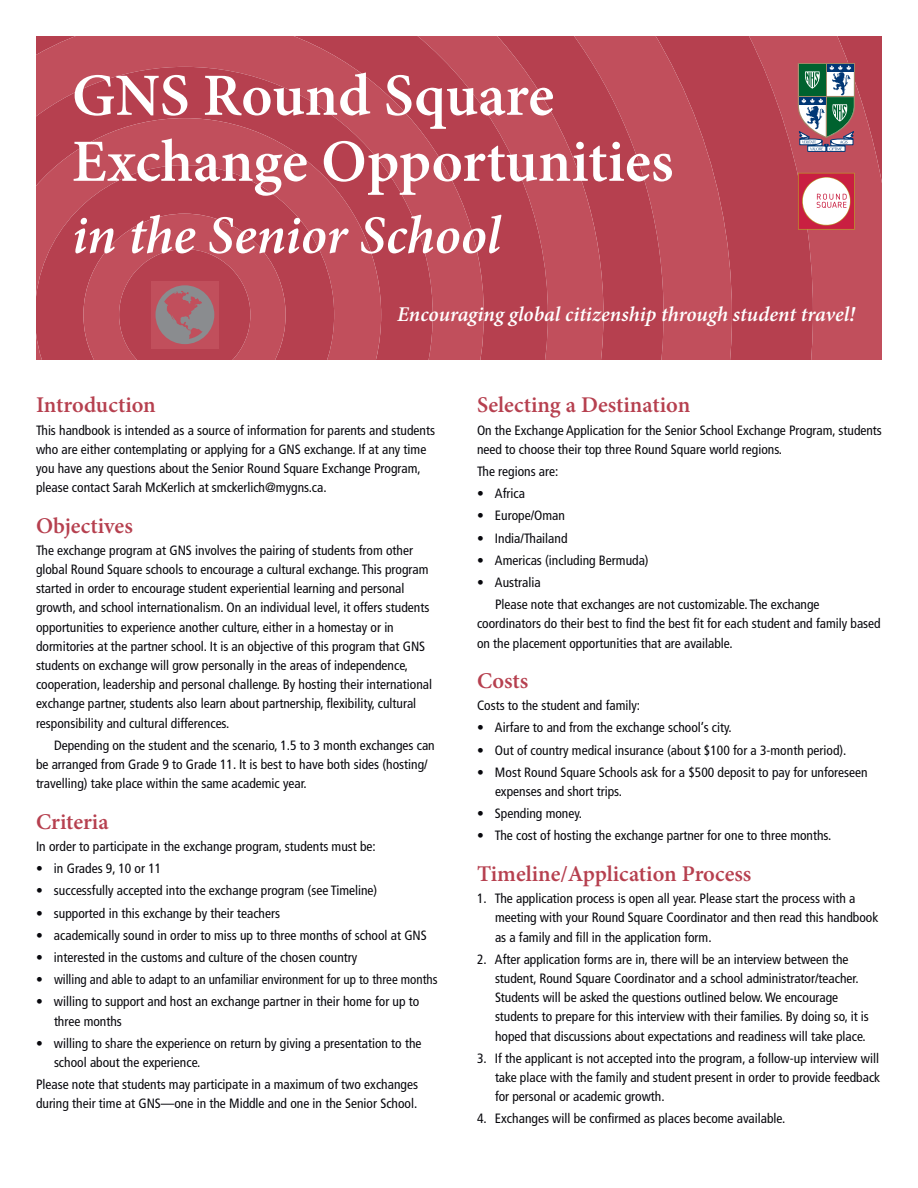
<style>
.page{position:relative;width:918px;height:1188px;background:#fff}
.page>*{position:absolute;margin:0;border:0;box-sizing:border-box;transform-origin:0 0}
._1st_order_large{font:600 60px/66px "Minion Pro";color:#fff}
._1st_order_large-2{font:italic 600 54px "Minion Pro";letter-spacing:-.005em;color:#fff}
._1st_order{font:600 22.5px "Minion Pro";color:#b6404f}
.pull_quote{font:italic 600 21px "Minion Pro";color:#fff}
.bullet{font:condensed 13.5px/19.2px "Frutiger LT Std";color:#08080d}
.body_copy{font:condensed 13.5px/19.2px "Frutiger LT Std";color:#08080d}
.body_2nd{font:condensed 13.5px/19.2px "Frutiger LT Std";color:#08080d}
</style>
<div class="page">
<div style="left:813px;top:230px;width:69px;height:130px;background:#c14f5c"></div>
<div style="left:732px;top:36px;width:81px;height:324px;background:#b6404f"></div>
<svg style="left:664px;top:36px;width:68px;height:324px;background:#bd4a58"></svg>
<svg style="left:603px;top:36px;width:61px;height:324px;background:#ba4654"></svg>
<svg style="left:548px;top:36px;width:55px;height:324px;background:#bc4957"></svg>
<svg style="left:484px;top:36px;width:64px;height:324px;background:#ba4554"></svg>
<svg style="left:36px;top:36px;width:448px;height:324px;background:#bd4a57"></svg>
<svg style="left:36px;top:67px;width:397px;height:293px;background:#ba4554"></svg>
<svg style="left:36px;top:118px;width:345px;height:242px;background:#bc4957"></svg>
<svg style="left:36px;top:165px;width:298px;height:195px;background:#b94553"></svg>
<svg style="left:83px;top:214px;width:203px;height:146px;background:#b94d5a"></svg>
<svg style="left:778px;top:36px;width:104px;height:194px;background:#b0666e"></svg>
<p class="_1st_order_large" style="left:72px;top:62px;width:603px">GNS Round Square<br>Exchange Opportunities</p>
<p class="_1st_order_large-2" style="left:72px;top:198px;width:430px">in the Senior School</p>
<p class="pull_quote" style="left:397px;top:300px;width:459px">Encouraging global citizenship through student travel!</p>
<p class="_1st_order" style="left:36px;top:390px;width:121px">Introduction</p>
<p class="body_copy" style="left:36px;top:420px;width:401px">This handbook is intended as a source of information for parents and students who are either contemplating or applying for a GNS exchange. If at any time you have any questions about the Senior Round Square Exchange Program, please contact Sarah McKerlich at smckerlich@mygns.ca.</p>
<p class="_1st_order" style="left:36px;top:510px;width:98px">Objectives</p>
<p class="body_copy" style="left:36px;top:541px;width:398px">The exchange program at GNS involves the pairing of students from other global Round Square schools to encourage a cultural exchange. This program started in order to encourage student experiential learning and personal growth, and school internationalism. On an individual level, it offers students opportunities to experience another culture, either in a homestay or in dormitories at the partner school. It is an objective of this program that GNS students on exchange will grow personally in the areas of independence, cooperation, leadership and personal challenge. By hosting their international exchange partner, students also learn about partnership, flexibility, cultural responsibility and cultural differences.</p>
<p class="body_2nd" style="left:36px;top:736px;width:400px;text-indent:18px">Depending on the student and the scenario, 1.5 to 3 month exchanges can be arranged from Grade 9 to Grade 11. It is best to have both sides (hosting/ travelling) take place within the same academic year.</p>
<p class="_1st_order" style="left:36px;top:806px;width:74px">Criteria</p>
<p class="body_copy" style="left:36px;top:837px;width:341px">In order to participate in the exchange program, students must be:</p>
<p class="bullet" style="left:36px;top:859px;width:127px">• in Grades 9, 10 or 11</p>
<p class="bullet" style="left:36px;top:881px;width:343px">• successfully accepted into the exchange program (see Timeline)</p>
<p class="bullet" style="left:36px;top:903px;width:246px">• supported in this exchange by their teachers</p>
<p class="bullet" style="left:36px;top:926px;width:392px">• academically sound in order to miss up to three months of school at GNS</p>
<p class="bullet" style="left:36px;top:948px;width:323px">• interested in the customs and culture of the chosen country</p>
<p class="bullet" style="left:36px;top:970px;width:403px">• willing and able to adapt to an unfamiliar environment for up to three months</p>
<p class="bullet" style="left:54px;top:992px;width:367px;text-indent:-18px">• willing to support and host an exchange partner in their home for up to three months</p>
<p class="bullet" style="left:54px;top:1034px;width:369px;text-indent:-18px">• willing to share the experience on return by giving a presentation to the school about the experience.</p>
<p class="body_copy" style="left:36px;top:1075px;width:384px">Please note that students may participate in a maximum of two exchanges during their time at GNS—one in the Middle and one in the Senior School.</p>
<p class="_1st_order" style="left:477px;top:390px;width:215px">Selecting a Destination</p>
<p class="body_copy" style="left:477px;top:420px;width:406px">On the Exchange Application for the Senior School Exchange Program, students need to choose their top three Round Square world regions.</p>
<p class="bullet" style="left:477px;top:462px;width:83px">The regions are:</p>
<p class="bullet" style="left:477px;top:484px;width:49px">• Africa</p>
<p class="bullet" style="left:477px;top:506px;width:90px">• Europe/Oman</p>
<p class="bullet" style="left:477px;top:528px;width:92px">• India/Thailand</p>
<p class="bullet" style="left:477px;top:551px;width:173px">• Americas (including Bermuda)</p>
<p class="bullet" style="left:477px;top:573px;width:65px">• Australia</p>
<p class="body_2nd" style="left:477px;top:595px;width:405px;text-indent:18px">Please note that exchanges are not customizable. The exchange coordinators do their best to find the best fit for each student and family based on the placement opportunities that are available.</p>
<p class="_1st_order" style="left:477px;top:665px;width:53px">Costs</p>
<p class="body_copy" style="left:477px;top:696px;width:165px">Costs to the student and family:</p>
<p class="bullet" style="left:477px;top:718px;width:256px">• Airfare to and from the exchange school’s city.</p>
<p class="bullet" style="left:477px;top:740px;width:371px">• Out of country medical insurance (about $100 for a 3-month period).</p>
<p class="bullet" style="left:495px;top:763px;width:374px;text-indent:-18px">• Most Round Square Schools ask for a $500 deposit to pay for unforeseen expenses and short trips.</p>
<p class="bullet" style="left:477px;top:804px;width:107px">• Spending money.</p>
<p class="bullet" style="left:477px;top:826px;width:356px">• The cost of hosting the exchange partner for one to three months.</p>
<p class="_1st_order" style="left:477px;top:858px;width:276px">Timeline/Application Process</p>
<p class="bullet" style="left:495px;top:889px;width:385px;text-indent:-18px">1. The application process is open all year. Please start the process with a meeting with your Round Square Coordinator and then read this handbook as a family and fill in the application form.</p>
<p class="bullet" style="left:495px;top:950px;width:375px;text-indent:-18px">2. After application forms are in, there will be an interview between the student, Round Square Coordinator and a school administrator/teacher.<br>Students will be asked the questions outlined below. We encourage students to prepare for this interview with their families. By doing so, it is hoped that discussions about expectations and readiness will take place.</p>
<p class="bullet" style="left:495px;top:1049px;width:387px;text-align:justify;text-indent:-18px">3. If the applicant is not accepted into the program, a follow-up interview will take place with the family and student present in order to provide feedback for personal or academic growth.</p>
<p class="bullet" style="left:477px;top:1109px;width:310px">4. Exchanges will be confirmed as places become available.</p>
</div>
